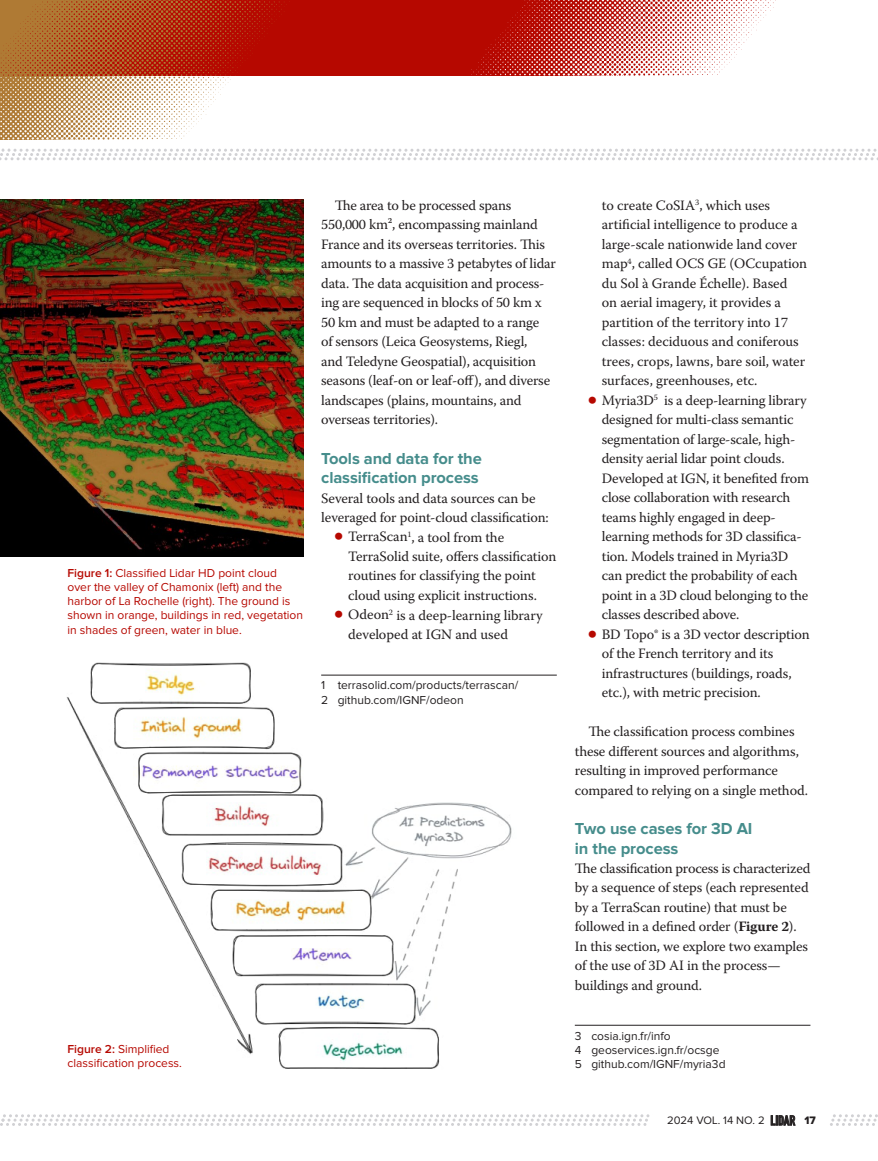
<style>
.page{position:relative;width:878px;height:1161px;background:#fff}
.page>*{position:absolute;margin:0;border:0;box-sizing:border-box;transform-origin:0 0}
.t1{font:700 16.5px/19.5px "Proxima Nova";letter-spacing:-.005em;color:#468d8c}
.t2{font:14.25px/19.5px "Warnock Pro";letter-spacing:-.01em;color:#231f20}
.t3{font:12px/14.2px "Proxima Nova";color:#b60800}
.t4{font:12px/14.2px "Proxima Nova";color:#231f20}
.t5{font:11.25px "Proxima Nova";color:#231f20}
.s1{font-weight:600}
.s2{font-family:"Universal Std Newswith Comm Pi";color:#b60800}
.s3{font-weight:700}
.s4{font-family:"DIN Engschrift Std";font-size:13.5px}
.s5{font-family:"Proxima Nova Extrabld"}
</style>
<div class="page">
<svg style="left:0;top:149px;width:878px;height:11px"></svg>
<img style="left:0;top:199px;width:303px;height:357px">
<img style="left:66px;top:662px;width:451px;height:407px">
<hr style="left:321px;top:675px;width:235px;height:1px;background:#231f20">
<hr style="left:574px;top:1025px;width:236px;height:1px;background:#231f20">
<img style="left:340px;top:0;width:436px;height:75px">
<img style="left:0;top:0;width:340px;height:140px">
<svg style="left:0;top:1114px;width:877px;height:12px"></svg>
<p class="t3" style="left:68px;top:566px;width:237px"><span class="s1">Figure 1:</span> Classified Lidar HD point cloud over the valley of Chamonix (left) and the harbor of La Rochelle (right). The ground is shown in orange, buildings in red, vegetation in shades of green, water in blue.</p>
<p class="t3" style="left:68px;top:1042px;width:116px"><span class="s1">Figure 2:</span> Simplified classification process.</p>
<p class="t2" style="left:321px;top:195px;width:236px;text-indent:13px">The area to be processed spans 550,000 km², encompassing mainland France and its overseas territories. This amounts to a massive 3 petabytes of lidar data. The data acquisition and process&shy;ing are sequenced in blocks of 50 km x 50 km and must be adapted to a range<br>of sensors (Leica Geosystems, Riegl,<br>and Teledyne Geospatial), acquisition seasons (leaf-on or leaf-off), and diverse landscapes (plains, mountains, and overseas territories).</p>
<p class="t1" style="left:321px;top:449px;width:162px">Tools and data for the classification process</p>
<p class="t2" style="left:321px;top:488px;width:216px">Several tools and data sources can be</p>
<p class="t2" style="left:321px;top:507px;width:229px">leveraged for point-cloud classification:</p>
<p class="t2" style="left:334px;top:527px;width:171px"><span class="s2">⦁</span> TerraScan<sup>1</sup>, a tool from the</p>
<p class="t2" style="left:348px;top:546px;width:210px">TerraSolid suite, offers classification</p>
<p class="t2" style="left:348px;top:566px;width:189px">routines for classifying the point</p>
<p class="t2" style="left:348px;top:585px;width:190px">cloud using explicit instructions.</p>
<p class="t2" style="left:335px;top:605px;width:209px"><span class="s2">⦁</span> Odeon<sup>2</sup> is a deep-learning library</p>
<p class="t2" style="left:348px;top:624px;width:161px">developed at IGN and used</p>
<p class="t4" style="left:321px;top:679px;width:198px">1 terrasolid.com/products/terrascan/<br>2 github.com/IGNF/odeon</p>
<p class="t2" style="left:602px;top:195px;width:170px">to create CoSIA<sup>3</sup>, which uses</p>
<p class="t2" style="left:601px;top:215px;width:197px">artificial intelligence to produce a</p>
<p class="t2" style="left:601px;top:234px;width:197px">large-scale nationwide land cover</p>
<p class="t2" style="left:601px;top:254px;width:207px">map<sup>4</sup>, called OCS GE (OCcupation</p>
<p class="t2" style="left:601px;top:273px;width:187px">du Sol à Grande Échelle). Based</p>
<p class="t2" style="left:601px;top:293px;width:181px">on aerial imagery, it provides a</p>
<p class="t2" style="left:601px;top:312px;width:188px">partition of the territory into 17</p>
<p class="t2" style="left:601px;top:332px;width:198px">classes: deciduous and coniferous</p>
<p class="t2" style="left:601px;top:351px;width:205px">trees, crops, lawns, bare soil, water</p>
<p class="t2" style="left:601px;top:371px;width:157px">surfaces, greenhouses, etc.</p>
<p class="t2" style="left:588px;top:390px;width:220px"><span class="s2">⦁</span> Myria3D<sup>5</sup> is a deep-learning library</p>
<p class="t2" style="left:601px;top:410px;width:193px">designed for multi-class semantic</p>
<p class="t2" style="left:601px;top:429px;width:195px">segmentation of large-scale, high-</p>
<p class="t2" style="left:601px;top:449px;width:184px">density aerial lidar point clouds.</p>
<p class="t2" style="left:601px;top:468px;width:209px">Developed at IGN, it benefited from</p>
<p class="t2" style="left:601px;top:488px;width:190px">close collaboration with research</p>
<p class="t2" style="left:601px;top:507px;width:175px">teams highly engaged in deep-</p>
<p class="t2" style="left:601px;top:527px;width:201px">learning methods for 3D classifica-</p>
<p class="t2" style="left:601px;top:546px;width:188px">tion. Models trained in Myria3D</p>
<p class="t2" style="left:601px;top:566px;width:197px">can predict the probability of each</p>
<p class="t2" style="left:601px;top:585px;width:208px">point in a 3D cloud belonging to the</p>
<p class="t2" style="left:601px;top:605px;width:139px">classes described above.</p>
<p class="t2" style="left:588px;top:624px;width:223px"><span class="s2">⦁</span> BD Topo® is a 3D vector description</p>
<p class="t2" style="left:601px;top:644px;width:173px">of the French territory and its</p>
<p class="t2" style="left:601px;top:663px;width:191px">infrastructures (buildings, roads,</p>
<p class="t2" style="left:601px;top:683px;width:160px">etc.), with metric precision.</p>
<p class="t2" style="left:575px;top:722px;width:235px;text-indent:13px">The classification process combines these different sources and algorithms, resulting in improved performance compared to relying on a single method.</p>
<p class="t1" style="left:574px;top:819px;width:179px">Two use cases for 3D AI in the process</p>
<p class="t2" style="left:574px;top:858px;width:237px">The classification process is characterized by a sequence of steps (each represented by a TerraScan routine) that must be followed in a defined order (<span class="s3">Figure 2</span>).<br>In this section, we explore two examples of the use of 3D AI in the process— buildings and ground.</p>
<p class="t4" style="left:574px;top:1029px;width:152px">3 cosia.ign.fr/info<br>4 geoservices.ign.fr/ocsge<br>5 github.com/IGNF/myria3d</p>
<p class="t5" style="left:667px;top:1114px;width:150px">2024 VOL. 14 NO. 2 <span class="s4">LIDAR</span> <span class="s5">17</span></p>
</div>
